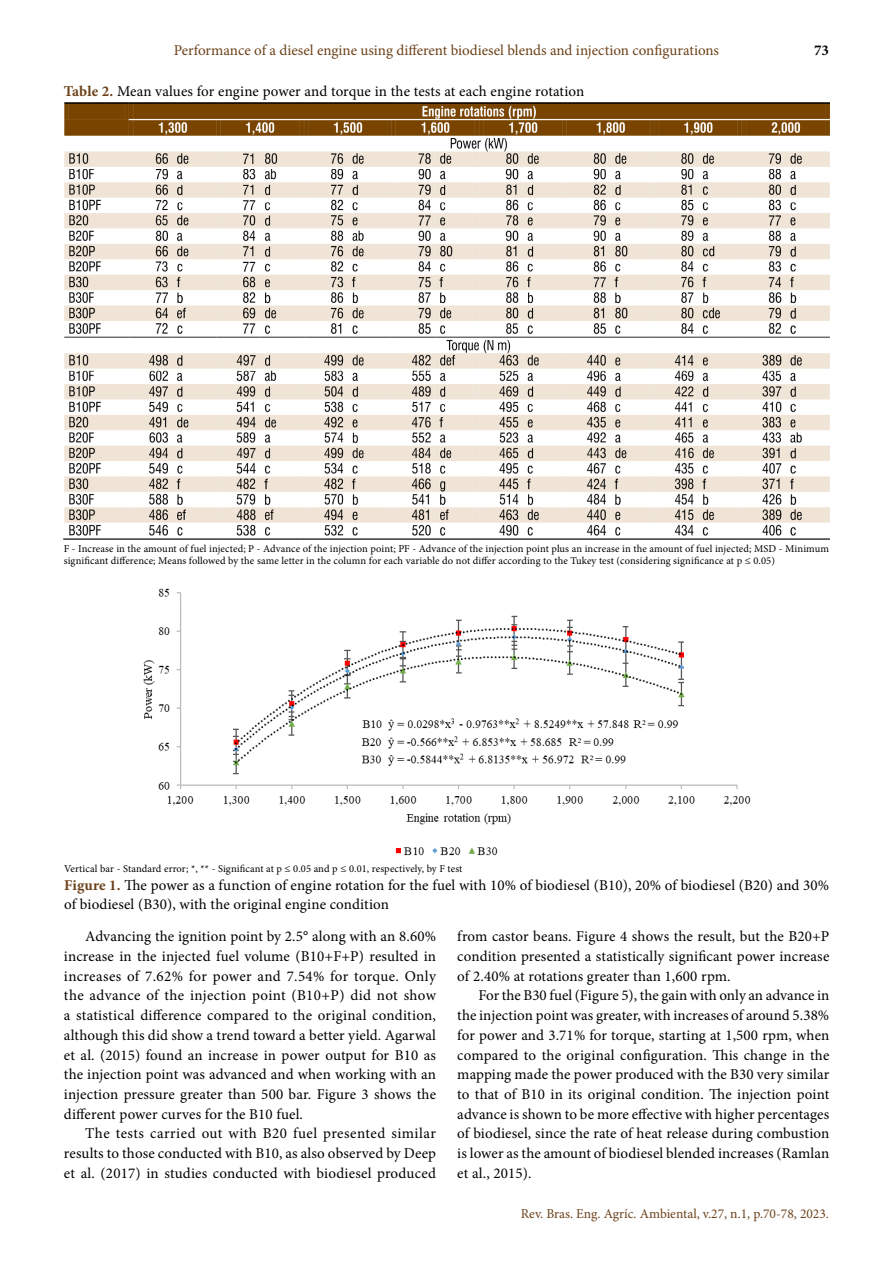
<style>
.page{position:relative;width:893px;height:1263px;background:#fff}
.page>*{position:absolute;margin:0;border:0;box-sizing:border-box;transform-origin:0 0}
.t1{font:15px/19.8px "Minion Pro";letter-spacing:.01em;color:#000;text-align:justify}
.t2{font:15px "Minion Pro";color:#6c4119}
.t3{font:700 15px "Minion Pro";color:#000}
.t4{font:13.5px "Minion Pro";color:#6c4119}
.t5{font:10.5px/12.6px "Minion Pro";letter-spacing:.01em;color:#000}
.s1{font-weight:700;color:#6c4119}
</style>
<div class="page">
<img style="left:64px;top:102px;width:765px;height:438px">
<img style="left:143px;top:588px;width:608px;height:268px">
<p class="t2" style="left:174px;top:40px;width:547px">Performance of a diesel engine using different biodiesel blends and injection configurations</p>
<p class="t3" style="left:814px;top:40px;width:16px">73</p>
<p class="t1" style="left:64px;top:81px;width:522px"><span class="s1">Table 2.</span> Mean values for engine power and torque in the tests at each engine rotation</p>
<p class="t5" style="left:64px;top:542px;width:767px">F - Increase in the amount of fuel injected; P - Advance of the injection point; PF - Advance of the injection point plus an increase in the amount of fuel injected; MSD - Minimum significant difference; Means followed by the same letter in the column for each variable do not differ according to the Tukey test (considering significance at p ≤ 0.05)</p>
<p class="t5" style="left:64px;top:862px;width:400px">Vertical bar - Standard error; *, ** - Significant at p ≤ 0.05 and p ≤ 0.01, respectively, by F test</p>
<p class="t1" style="left:64px;top:876px;width:767px;line-height:18.8px"><span class="s1">Figure 1.</span> The power as a function of engine rotation for the fuel with 10% of biodiesel (B10), 20% of biodiesel (B20) and 30% of biodiesel (B30), with the original engine condition</p>
<p class="t1" style="left:64px;top:926px;width:374px;text-indent:21px">Advancing the ignition point by 2.5° along with an 8.60% increase in the injected fuel volume (B10+F+P) resulted in increases of 7.62% for power and 7.54% for torque. Only the advance of the injection point (B10+P) did not show a statistical difference compared to the original condition, although this did show a trend toward a better yield. Agarwal et al. (2015) found an increase in power output for B10 as the injection point was advanced and when working with an injection pressure greater than 500 bar. Figure 3 shows the different power curves for the B10 fuel.</p>
<p class="t1" style="left:64px;top:1124px;width:374px;text-indent:21px">The tests carried out with B20 fuel presented similar results to those conducted with B10, as also observed by Deep et al. (2017) in studies conducted with biodiesel produced</p>
<p class="t1" style="left:457px;top:926px;width:374px">from castor beans. Figure 4 shows the result, but the B20+P condition presented a statistically significant power increase of 2.40% at rotations greater than 1,600 rpm.</p>
<p class="t1" style="left:457px;top:986px;width:374px;text-indent:21px">For the B30 fuel (Figure 5), the gain with only an advance in the injection point was greater, with increases of around 5.38% for power and 3.71% for torque, starting at 1,500 rpm, when compared to the original configuration. This change in the mapping made the power produced with the B30 very similar to that of B10 in its original condition. The injection point advance is shown to be more effective with higher percentages of biodiesel, since the rate of heat release during combustion is lower as the amount of biodiesel blended increases (Ramlan et al., 2015).</p>
<p class="t4" style="left:521px;top:1204px;width:310px">Rev. Bras. Eng. Agríc. Ambiental, v.27, n.1, p.70-78, 2023.</p>
</div>
